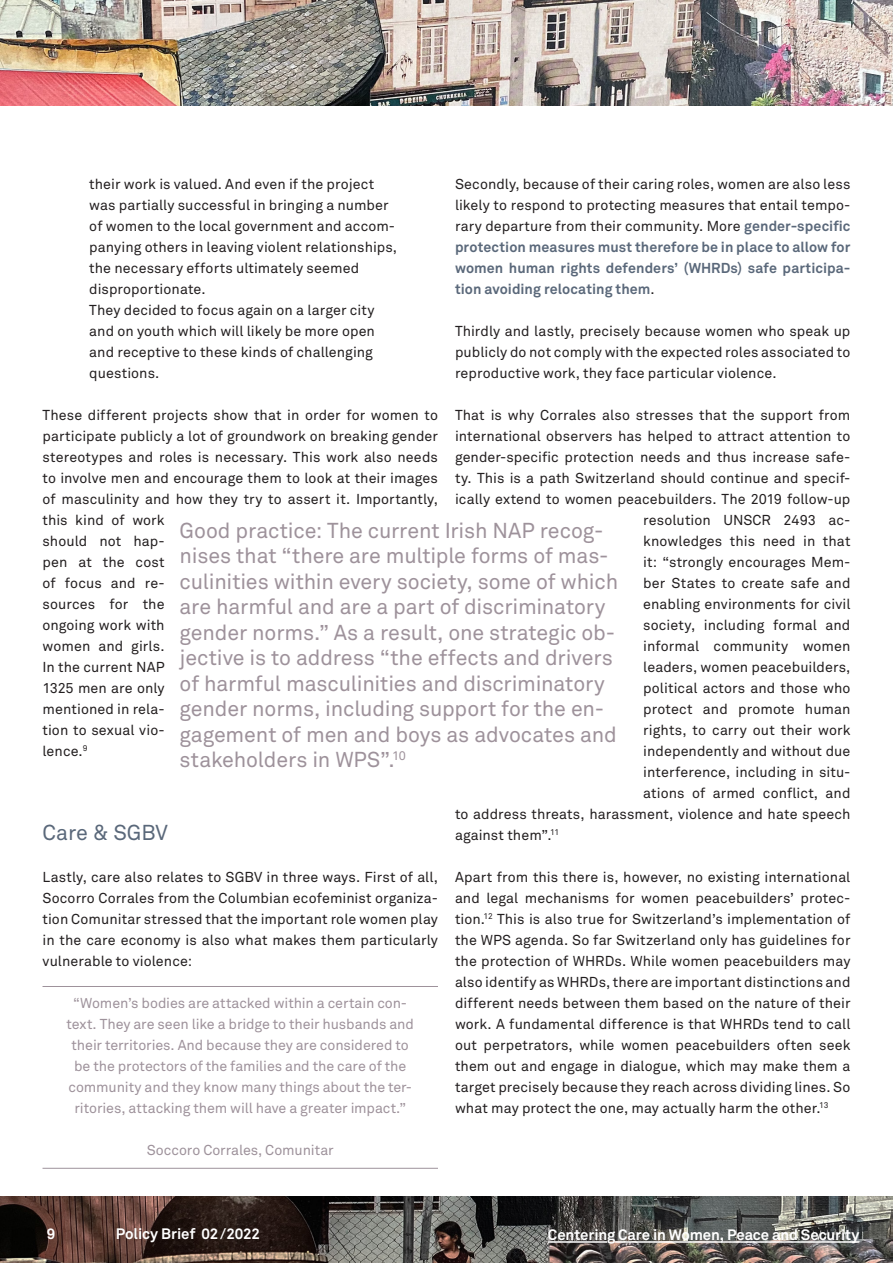
<style>
.page{position:relative;width:893px;height:1263px;background:#fff}
.page>*{position:absolute;margin:0;border:0;box-sizing:border-box;transform-origin:0 0}
.Good_Practice{font:21.3px/25.5px "Akkurat Std";letter-spacing:-.005em;color:#9e929b}
.Titel{font:21.3px "Akkurat Std";color:#5a687a}
.Autor_weiss{font:700 15px "Akkurat Std";letter-spacing:-.01em;color:#fff}
.foot_sentence{font:700 15px "Akkurat Std";letter-spacing:-.005em;color:#fff}
.Grundtext{font:14.25px/21px "Akkurat Std";letter-spacing:.005em;color:#231f20;text-align:justify}
.Neues_Rahmen{font:14.25px/21px "Akkurat Std";letter-spacing:-.005em;color:#9e929b;text-align:center}
.Rahmen2{font:14.25px "Akkurat Std";color:#9e929b}
.s1{font-weight:700;color:#5a687a}
</style>
<div class="page">
<img style="left:0;top:0;width:893px;height:105px">
<img style="left:0;top:1196px;width:891px;height:67px">
<hr style="left:548px;top:1241px;width:59px;height:2px;background:#fff">
<hr style="left:615px;top:1241px;width:244px;height:2px;background:#fff">
<hr style="left:43px;top:986px;width:395px;height:1px;background:#9e929b">
<hr style="left:43px;top:1168px;width:395px;height:1px;background:#9e929b">
<p class="Grundtext" style="left:89px;top:174px;width:309px;text-align:left">their work is valued. And even if the project was partially successful in bringing a number of women to the local government and accom&shy;panying others in leaving violent relationships, the necessary efforts ultimately seemed disproportionate.<br>They decided to focus again on a larger city and on youth which will likely be more open and receptive to these kinds of challenging questions.</p>
<p class="Grundtext" style="left:43px;top:405px;width:397px;text-align:left">These different projects show that in order for women to participate publicly a lot of groundwork on breaking gender stereotypes and roles is necessary. This work also needs to involve men and encourage them to look at their images of masculinity and how they try to assert it. Importantly, this kind of work<br>should not hap-<br>pen at the cost<br>of focus and re-<br>sources for the<br>ongoing work with<br>women and girls.<br>In the current NAP<br>1325 men are only<br>mentioned in rela-<br>tion to sexual vio-<br>lence.<sup>9</sup></p>
<p class="Grundtext" style="left:455px;top:174px;width:397px">Secondly, because of their caring roles, women are also less likely to respond to protecting measures that entail tempo&shy;rary departure from their community. More <span class="s1">gender-specific protection measures must therefore be in place to allow for women human rights defenders’ (WHRDs) safe participa&shy;tion avoiding relocating them</span>.</p>
<p class="Grundtext" style="left:455px;top:321px;width:397px">Thirdly and lastly, precisely because women who speak up publicly do not comply with the expected roles associated to reproductive work, they face particular violence.</p>
<p class="Grundtext" style="left:455px;top:405px;width:397px">That is why Corrales also stresses that the support from</p>
<p class="Grundtext" style="left:455px;top:426px;width:397px">international observers has helped to attract attention to</p>
<p class="Grundtext" style="left:455px;top:447px;width:397px">gender-specific protection needs and thus increase safe-</p>
<p class="Grundtext" style="left:455px;top:468px;width:397px">ty. This is a path Switzerland should continue and specif-</p>
<p class="Grundtext" style="left:455px;top:489px;width:397px">ically extend to women peacebuilders. The 2019 follow-up</p>
<p class="Grundtext" style="left:643px;top:510px;width:209px">resolution UNSCR 2493 ac-</p>
<p class="Grundtext" style="left:643px;top:531px;width:209px">knowledges this need in that</p>
<p class="Grundtext" style="left:643px;top:552px;width:209px">it: “strongly encourages Mem-</p>
<p class="Grundtext" style="left:643px;top:573px;width:209px">ber States to create safe and</p>
<p class="Grundtext" style="left:643px;top:594px;width:209px">enabling environments for civil</p>
<p class="Grundtext" style="left:643px;top:615px;width:209px">society, including formal and</p>
<p class="Grundtext" style="left:643px;top:636px;width:209px">informal community women</p>
<p class="Grundtext" style="left:643px;top:657px;width:209px">leaders, women peacebuilders,</p>
<p class="Grundtext" style="left:643px;top:678px;width:209px">political actors and those who</p>
<p class="Grundtext" style="left:643px;top:699px;width:209px">protect and promote human</p>
<p class="Grundtext" style="left:643px;top:720px;width:209px">rights, to carry out their work</p>
<p class="Grundtext" style="left:643px;top:741px;width:209px">independently and without due</p>
<p class="Grundtext" style="left:643px;top:762px;width:209px">interference, including in situ-</p>
<p class="Grundtext" style="left:643px;top:783px;width:209px">ations of armed conflict, and</p>
<p class="Grundtext" style="left:455px;top:804px;width:397px">to address threats, harassment, violence and hate speech</p>
<p class="Grundtext" style="left:455px;top:825px;width:106px">against them”.<sup>11</sup></p>
<p class="Grundtext" style="left:455px;top:867px;width:397px">Apart from this there is, however, no existing international and legal mechanisms for women peacebuilders’ protec&shy;tion.<sup>12</sup> This is also true for Switzerland’s implementation of the WPS agenda. So far Switzerland only has guidelines for the protection of WHRDs. While women peacebuilders may also identify as WHRDs, there are important distinctions and different needs between them based on the nature of their work. A fundamental difference is that WHRDs tend to call out perpetrators, while women peacebuilders often seek them out and engage in dialogue, which may make them a target precisely because they reach across dividing lines. So what may protect the one, may actually harm the other.<sup>13</sup></p>
<p class="Good_Practice" style="left:180px;top:518px;width:440px">Good practice: The current Irish NAP recog&shy;nises that “there are multiple forms of mas&shy;culinities within every society, some of which are harmful and are a part of discriminatory gender norms.” As a result, one strategic ob&shy;jective is to address “the effects and drivers of harmful masculinities and discriminatory gender norms, including support for the en&shy;gagement of men and boys as advocates and stakeholders in WPS”.<sup>10</sup></p>
<p class="Titel" style="left:43px;top:820px;width:127px">Care &amp; SGBV</p>
<p class="Grundtext" style="left:43px;top:867px;width:397px">Lastly, care also relates to SGBV in three ways. First of all, Socorro Corrales from the Columbian ecofeminist organiza&shy;tion Comunitar stressed that the important role women play in the care economy is also what makes them particularly vulnerable to violence:</p>
<p class="Neues_Rahmen" style="left:66px;top:993px;width:349px">“Women’s bodies are attacked within a certain con&shy;text. They are seen like a bridge to their husbands and their territories. And because they are considered to be the protectors of the families and the care of the community and they know many things about the ter&shy;ritories, attacking them will have a greater impact.”</p>
<p class="Rahmen2" style="left:147px;top:1142px;width:188px">Soccoro Corrales, Comunitar</p>
<p class="Autor_weiss" style="left:117px;top:1224px;width:144px">Policy Brief 10/ 2022</p>
<p class="Autor_weiss" style="left:474px;top:1226px;width:388px">Optatur sam autatures aut pra commo quaero occab ium</p>
<p class="Autor_weiss" style="left:48px;top:1224px;width:10px">9</p>
<p class="Autor_weiss" style="left:201px;top:1224px;width:58px">02 /2021</p>
<p class="foot_sentence" style="left:548px;top:1226px;width:313px">Centering Care in Women, Peace and Security</p>
</div>
